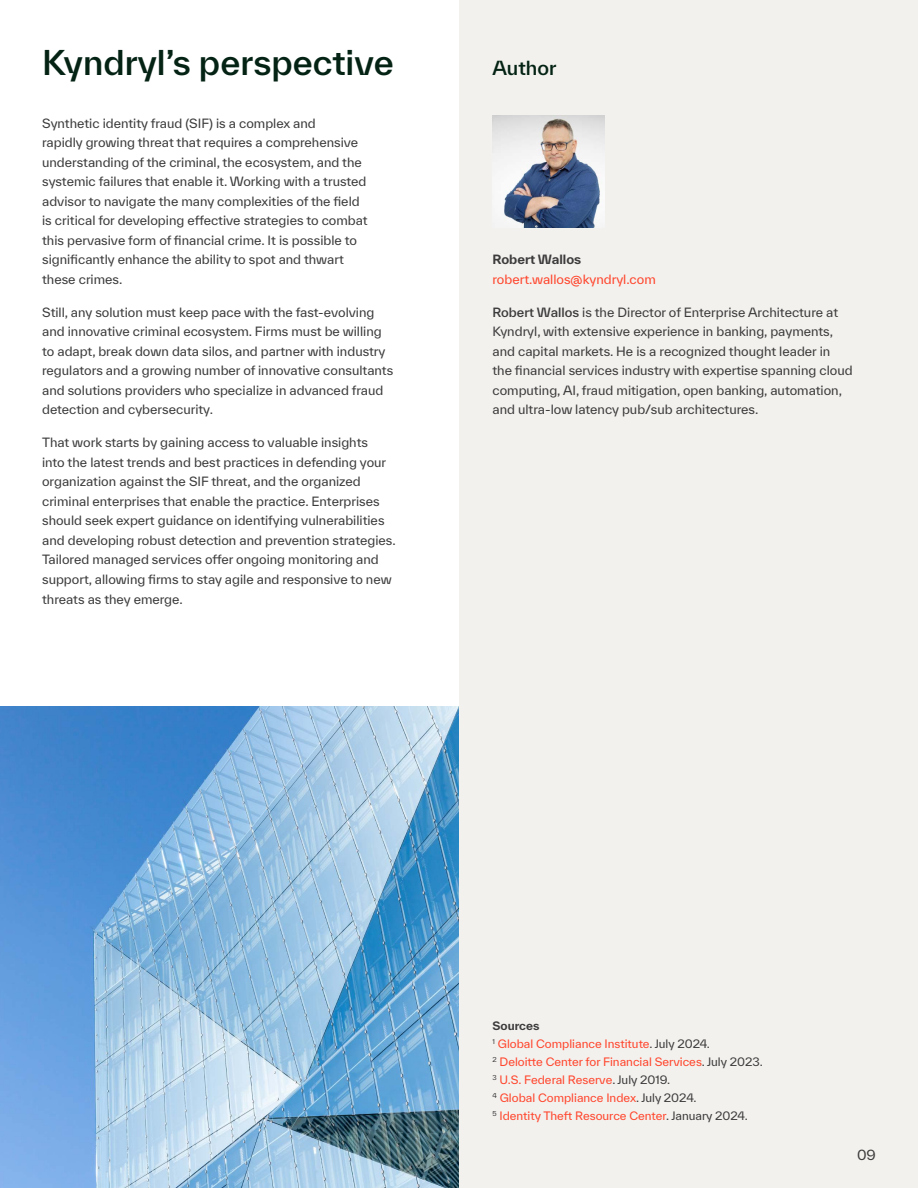
<style>
.page{position:relative;width:918px;height:1188px;background:#fff}
.page>*{position:absolute;margin:0;border:0;box-sizing:border-box;transform-origin:0 0}
.t1{font:500 33px "TWK Everett";color:#042315}
.t2{font:500 18.75px "TWK Everett";color:#042315}
.t3{font:13.5px "TWK Everett";color:#3d3c3c}
.t4{font:12.3px/19.5px "TWK Everett";color:#3d3c3c}
.t5{font:12.3px "TWK Everett";color:#ff462d}
.t6{font:700 12.3px "TWK Everett";color:#3d3c3c}
.t7{font:11.25px/18px "TWK Everett";color:#ff462d}
.s1{font-weight:500}
.s2{font-weight:700;color:#3d3c3c}
.s3{color:#3d3c3c}
</style>
<div class="page">
<div style="left:459px;top:0;width:459px;height:1188px;background:#f2f1ee"></div>
<img style="left:0;top:706px;width:459px;height:482px">
<img style="left:492px;top:115px;width:113px;height:113px">
<h1 class="t1" style="left:42px;top:40px;width:353px">Kyndryl’s perspective</h1>
<h2 class="t2" style="left:492px;top:55px;width:66px">Author</h2>
<p class="t4" style="left:42px;top:113px;width:327px">Synthetic identity fraud (SIF) is a complex and<br>rapidly growing threat that requires a comprehensive understanding of the criminal, the ecosystem, and the systemic failures that enable it. Working with a trusted advisor to navigate the many complexities of the field is critical for developing effective strategies to combat this pervasive form of financial crime. It is possible to significantly enhance the ability to spot and thwart these crimes.</p>
<p class="t4" style="left:42px;top:302px;width:353px">Still, any solution must keep pace with the fast-evolving and innovative criminal ecosystem. Firms must be willing to adapt, break down data silos, and partner with industry regulators and a growing number of innovative consultants and solutions providers who specialize in advanced fraud detection and cybersecurity.</p>
<p class="t4" style="left:42px;top:433px;width:355px">That work starts by gaining access to valuable insights<br>into the latest trends and best practices in defending your organization against the SIF threat, and the organized criminal enterprises that enable the practice. Enterprises should seek expert guidance on identifying vulnerabilities and developing robust detection and prevention strategies.<br>Tailored managed services offer ongoing monitoring and support, allowing firms to stay agile and responsive to new threats as they emerge.</p>
<p class="t6" style="left:492px;top:251px;width:90px">Robert Wallos</p>
<p class="t5" style="left:492px;top:271px;width:165px">robert.wallos@kyndryl.com</p>
<p class="t4" style="left:492px;top:302px;width:362px"><span class="s1">Robert Wallos</span> is the Director of Enterprise Architecture at Kyndryl, with extensive experience in banking, payments, and capital markets. He is a recognized thought leader in the financial services industry with expertise spanning cloud computing, AI, fraud mitigation, open banking, automation, and ultra-low latency pub/sub architectures.</p>
<p class="t7" style="left:492px;top:1017px;width:272px"><span class="s2">Sources<br></span><sup>1</sup> Global Compliance Institute<span class="s3">. July 2024.<br></span><sup>2</sup> Deloitte Center for Financial Services<span class="s3">. July 2023.<br></span><sup>3</sup> U.S. Federal Reserve<span class="s3">. July 2019.<br></span><sup>4</sup> Global Compliance Index<span class="s3">. July 2024.<br></span><sup>5</sup> Identity Theft Resource Center<span class="s3">. January 2024.</span></p>
<p class="t3" style="left:857px;top:1145px;width:20px">09</p>
</div>
